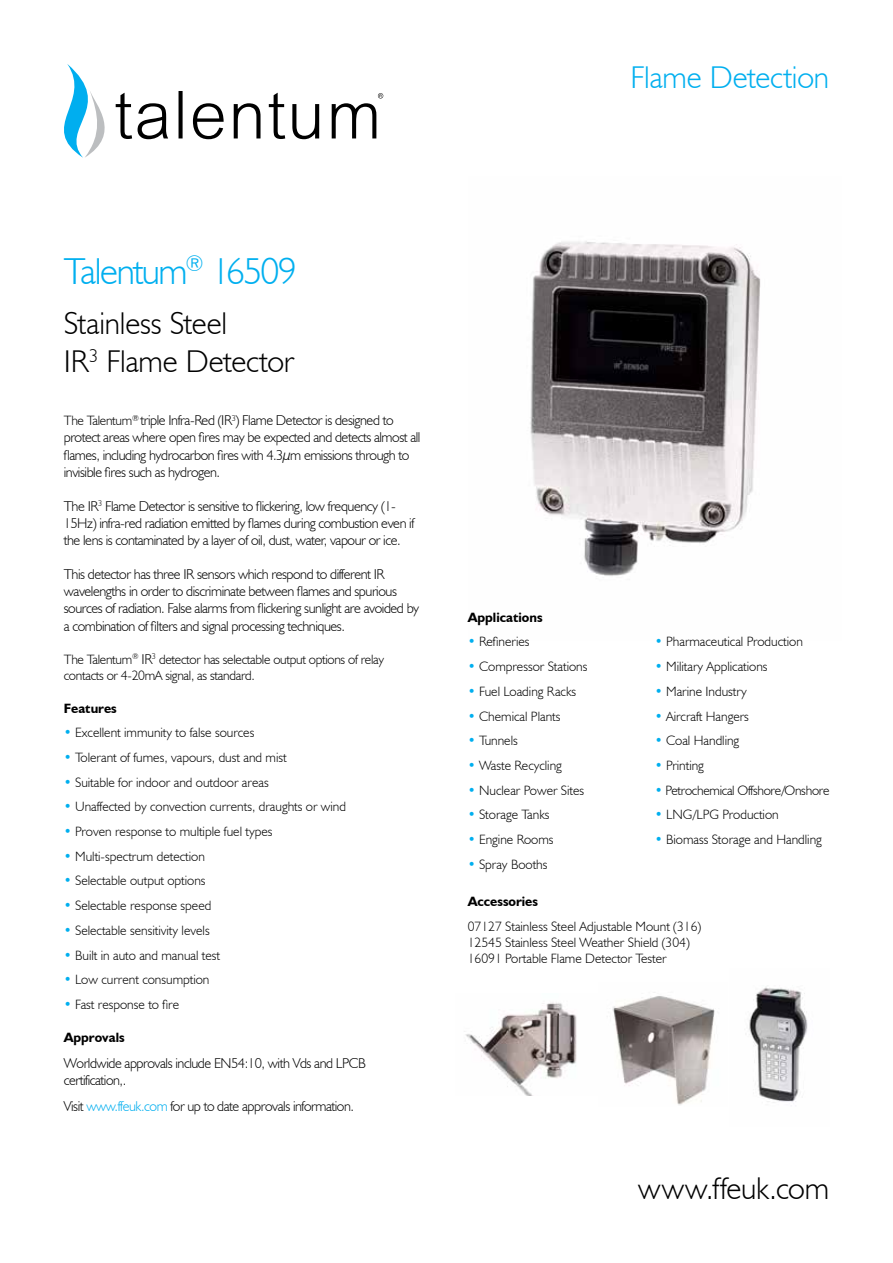
<style>
.page{position:relative;width:893px;height:1263px;background:#fff}
.page>*{position:absolute;margin:0;border:0;box-sizing:border-box;transform-origin:0 0}
.t1{font:300 37.5px "Humanist 521 BT";letter-spacing:-.04em;color:#00afef}
.t2{font:300 31.5px/37.8px "Humanist 521 BT";letter-spacing:-.005em;color:#000}
.t3{font:300 31.5px "Humanist 521 BT";letter-spacing:-.005em;color:#00afef}
.t4{font:300 14.25px/17.1px "Humanist 521 BT";letter-spacing:-.03em;color:#000}
.t5{font:300 13.5px/16.2px "Humanist 521 BT";color:#000}
.t6{font:300 13.5px/16.2px "Humanist 521 BT";letter-spacing:-.02em;color:#000}
.t7{font:700 13.5px "Humanist 521 BT";color:#000}
.s1{font-size:13.5px}
.s2{font-size:14.25px}
.s3{color:#00afef}
.s4{color:#00aeef}
</style>
<div class="page">
<img style="left:530px;top:241px;width:231px;height:335px">
<svg style="left:64px;top:64px;width:319px;height:94px"></svg>
<img style="left:464px;top:1002px;width:113px;height:94px">
<img style="left:612px;top:992px;width:103px;height:113px">
<img style="left:749px;top:986px;width:59px;height:117px">
<h2 class="t3" style="left:630px;top:58px;width:200px">Flame Detection</h2>
<h1 class="t1" style="left:64px;top:248px;width:235px">Talentum<sup>®</sup> 16509</h1>
<h2 class="t2" style="left:64px;top:304px;width:232px">Stainless Steel<br>IR<sup>3</sup> Flame Detector</h2>
<p class="t4" style="left:64px;top:412px;width:358px"><span class="s1">The Talentum</span><sup>®</sup> triple Infra-Red (IR<sup>3</sup>) Flame Detector is designed to protect areas where open fires may be expected and detects almost all flames, including hydrocarbon fires with 4.3μm emissions through to invisible fires such as hydrogen.</p>
<p class="t4" style="left:64px;top:497px;width:352px">The IR<sup>3</sup> Flame Detector is sensitive to flickering, low frequency (1-<br>15Hz) infra-red radiation emitted by flames during combustion even if the lens is contaminated by a layer of oil, dust, water, vapour or ice.</p>
<p class="t4" style="left:64px;top:566px;width:357px">This detector has three IR sensors which respond to different IR wavelengths in order to discriminate between flames and spurious sources of radiation. False alarms from flickering sunlight are avoided by a combination of filters and signal processing techniques.</p>
<p class="t6" style="left:64px;top:651px;width:322px">The Talentum<sup>®</sup> <span class="s2">IR</span><sup>3</sup> detector has selectable output options of relay contacts or 4-20mA signal, as standard.</p>
<p class="t7" style="left:64px;top:699px;width:55px">Features</p>
<p class="t5" style="left:64px;top:724px;width:192px"><span class="s3">•</span> Excellent immunity to false sources</p>
<p class="t5" style="left:64px;top:749px;width:224px"><span class="s3">•</span> Tolerant of fumes, vapours, dust and mist</p>
<p class="t5" style="left:64px;top:774px;width:206px"><span class="s3">•</span> Suitable for indoor and outdoor areas</p>
<p class="t5" style="left:64px;top:798px;width:284px"><span class="s3">•</span> Unaffected by convection currents, draughts or wind</p>
<p class="t5" style="left:64px;top:823px;width:210px"><span class="s3">•</span> Proven response to multiple fuel types</p>
<p class="t5" style="left:64px;top:848px;width:143px"><span class="s3">•</span> Multi-spectrum detection</p>
<p class="t5" style="left:64px;top:872px;width:143px"><span class="s3">•</span> Selectable output options</p>
<p class="t5" style="left:64px;top:897px;width:149px"><span class="s3">•</span> Selectable response speed</p>
<p class="t5" style="left:64px;top:922px;width:147px"><span class="s3">•</span> Selectable sensitivity levels</p>
<p class="t5" style="left:64px;top:947px;width:158px"><span class="s3">•</span> Built in auto and manual test</p>
<p class="t5" style="left:64px;top:971px;width:147px"><span class="s3">•</span> Low current consumption</p>
<p class="t5" style="left:64px;top:996px;width:117px"><span class="s3">•</span> Fast response to fire</p>
<p class="t7" style="left:64px;top:1029px;width:62px">Approvals</p>
<p class="t4" style="left:64px;top:1054px;width:304px">Worldwide approvals include EN54:10, with Vds and LPCB certification,.</p>
<p class="t4" style="left:64px;top:1097px;width:292px">Visit <span class="s4">www.ffeuk.com</span> for up to date approvals information.</p>
<p class="t7" style="left:468px;top:609px;width:76px">Applications</p>
<p class="t5" style="left:468px;top:633px;width:63px"><span class="s3">•</span> Refineries</p>
<p class="t5" style="left:468px;top:658px;width:121px"><span class="s3">•</span> Compressor Stations</p>
<p class="t5" style="left:468px;top:683px;width:110px"><span class="s3">•</span> Fuel Loading Racks</p>
<p class="t5" style="left:468px;top:708px;width:94px"><span class="s3">•</span> Chemical Plants</p>
<p class="t5" style="left:468px;top:732px;width:52px"><span class="s3">•</span> Tunnels</p>
<p class="t5" style="left:468px;top:757px;width:96px"><span class="s3">•</span> Waste Recycling</p>
<p class="t5" style="left:468px;top:782px;width:118px"><span class="s3">•</span> Nuclear Power Sites</p>
<p class="t5" style="left:468px;top:806px;width:83px"><span class="s3">•</span> Storage Tanks</p>
<p class="t5" style="left:468px;top:831px;width:87px"><span class="s3">•</span> Engine Rooms</p>
<p class="t5" style="left:468px;top:856px;width:81px"><span class="s3">•</span> Spray Booths</p>
<p class="t5" style="left:655px;top:633px;width:150px"><span class="s3">•</span> Pharmaceutical Production</p>
<p class="t5" style="left:655px;top:658px;width:114px"><span class="s3">•</span> Military Applications</p>
<p class="t5" style="left:655px;top:683px;width:93px"><span class="s3">•</span> Marine Industry</p>
<p class="t5" style="left:655px;top:708px;width:96px"><span class="s3">•</span> Aircraft Hangers</p>
<p class="t5" style="left:655px;top:732px;width:86px"><span class="s3">•</span> Coal Handling</p>
<p class="t5" style="left:655px;top:757px;width:51px"><span class="s3">•</span> Printing</p>
<p class="t6" style="left:655px;top:782px;width:176px"><span class="s3">•</span> Petrochemical Offshore/Onshore</p>
<p class="t5" style="left:655px;top:806px;width:125px"><span class="s3">•</span> LNG/LPG Production</p>
<p class="t5" style="left:655px;top:831px;width:169px"><span class="s3">•</span> Biomass Storage and Handling</p>
<p class="t7" style="left:468px;top:893px;width:72px">Accessories</p>
<p class="t5" style="left:468px;top:918px;width:235px">07127 Stainless Steel Adjustable Mount (316)<br>12545 Stainless Steel Weather Shield (304)<br>16091 Portable Flame Detector Tester</p>
<h2 class="t2" style="left:638px;top:1169px;width:192px">www.ffeuk.com</h2>
</div>
